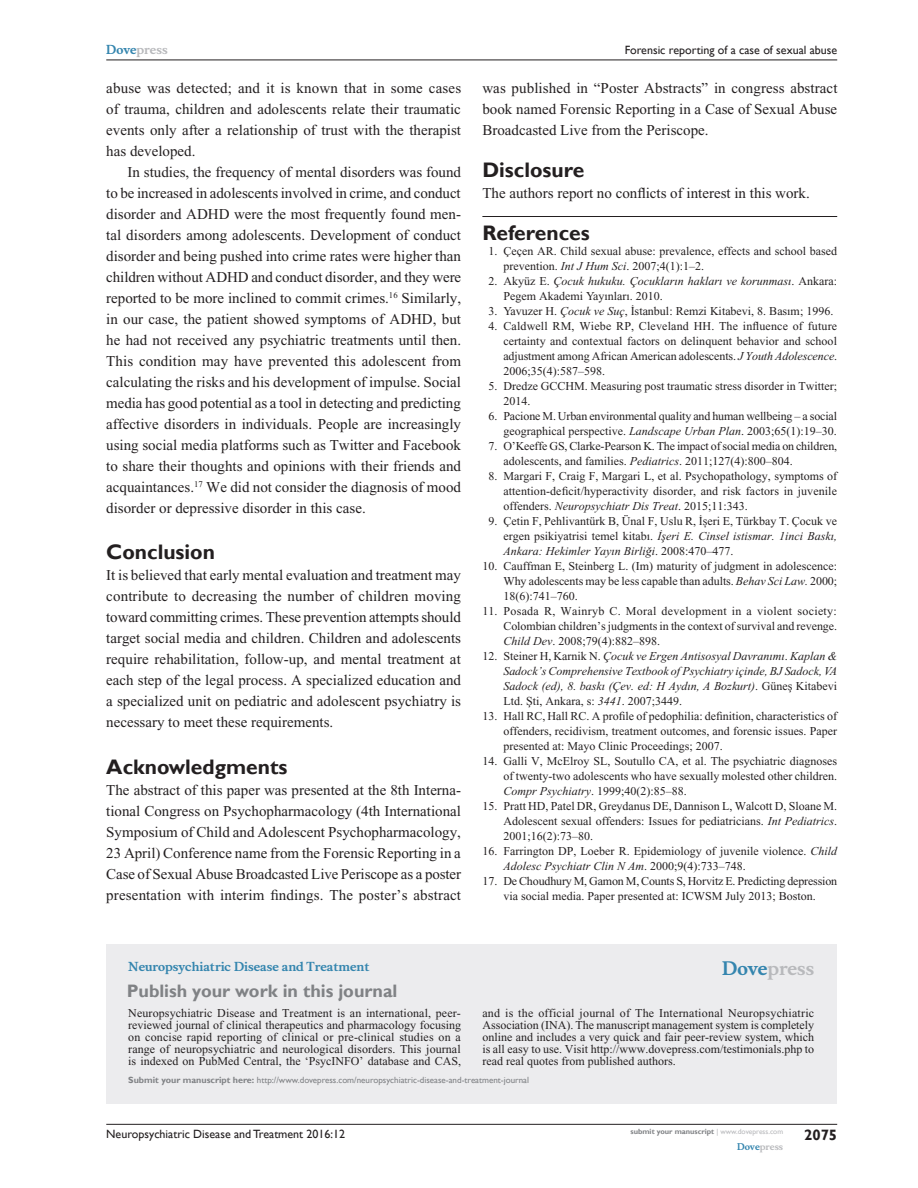
<style>
.page{position:relative;width:918px;height:1188px;background:#fff}
.page>*{position:absolute;margin:0;border:0;box-sizing:border-box;transform-origin:0 0}
.RefH{font:700 21px "Gill Sans";color:#231f20}
.PromBx-H1{font:700 18px "Gill Sans";color:#808285}
.PromBx-Brand{font:700 18px "Musee";color:#b8b9bc}
.Tx{font:15px/21px "Times New Roman";color:#231f20;text-align:justify}
.TxF{font:15px/21px "Times New Roman";color:#231f20;text-align:justify}
.RunFolio-R{font:700 15px "Gill Sans";color:#231f20}
.RefNL2{font:12px/15px "Times New Roman";color:#231f20;text-align:justify}
.PromBx-Tx{font:12px/12px "Times New Roman";color:#231f20;text-align:justify}
.RefNL2-2{font:italic 12px/15px "Times New Roman";color:#231f20;text-align:justify}
.RunF-R{font:12px "Gill Sans";color:#231f20}
.RunH-R{font:12px "Gill Sans";color:#231f20}
.PromBx-JrnlName{font:700 12px "Musee";color:#3485ae}
.RunH-Brand-R{font:700 12px "Musee";color:#b8b9bc}
.PromBx-SubmitMssWebA{font:9px "Gill Sans";color:#808285}
.RunF-Brand-R{font:700 9px "Musee";color:#b8b9bc}
.RunF-SubmityourMS-R{font:700 7.5px "Gill Sans";color:#808285}
.s1{color:#3485ae}
.s2{font-style:italic}
.s3{font-style:inherit}
.s4{font-style:normal}
.s5{font-weight:700}
.s6{font-weight:400;color:#b8b9bc}
</style>
<div class="page">
<div style="left:106px;top:944px;width:731px;height:159px;background:#ececee"></div>
<hr style="left:106px;top:1124px;width:731px;height:1px;background:#231f20">
<hr style="left:106px;top:60px;width:731px;height:1px;background:#231f20">
<hr style="left:482px;top:216px;width:355px;height:1px;background:#231f20">
<p class="RunH-Brand-R" style="left:106px;top:43px;width:63px"><span class="s1">Dove</span>press</p>
<p class="Tx" style="left:106px;top:77px;width:356px">abuse was detected; and it is known that in some cases of trauma, children and adolescents relate their traumatic events only after a relationship of trust with the therapist has developed.</p>
<p class="Tx" style="left:106px;top:161px;width:357px;text-indent:21px">In studies, the frequency of mental disorders was found to be increased in adolescents involved in crime, and conduct disorder and ADHD were the most frequently found men&shy;tal disorders among adolescents. Development of conduct disorder and being pushed into crime rates were higher than children without ADHD and conduct disorder, and they were reported to be more inclined to commit crimes.<sup>16</sup> Similarly, in our case, the patient showed symptoms of ADHD, but he had not received any psychiatric treatments until then.<br>This condition may have prevented this adolescent from calculating the risks and his development of impulse. Social media has good potential as a tool in detecting and predicting affective disorders in individuals. People are increasingly using social media platforms such as Twitter and Facebook to share their thoughts and opinions with their friends and acquaintances.<sup>17</sup> We did not consider the diagnosis of mood disorder or depressive disorder in this case.</p>
<h1 class="RefH" style="left:106px;top:539px;width:110px">Conclusion</h1>
<p class="TxF" style="left:106px;top:565px;width:356px">It is believed that early mental evaluation and treatment may contribute to decreasing the number of children moving toward committing crimes. These prevention attempts should target social media and children. Children and adolescents require rehabilitation, follow-up, and mental treatment at each step of the legal process. A specialized education and a specialized unit on pediatric and adolescent psychiatry is necessary to meet these requirements.</p>
<h1 class="RefH" style="left:106px;top:754px;width:183px">Acknowledgments</h1>
<p class="TxF" style="left:106px;top:779px;width:356px">The abstract of this paper was presented at the 8th Interna&shy;tional Congress on Psychopharmacology (4th International Symposium of Child and Adolescent Psychopharmacology, 23 April) Conference name from the Forensic Reporting in a Case of Sexual Abuse Broadcasted Live Periscope as a poster presentation with interim findings. The poster’s abstract</p>
<p class="RunH-R" style="left:625px;top:43px;width:214px">Forensic reporting of a case of sexual abuse</p>
<p class="TxF" style="left:482px;top:77px;width:357px">was published in “Poster Abstracts” in congress abstract book named Forensic Reporting in a Case of Sexual Abuse Broadcasted Live from the Periscope.</p>
<h1 class="RefH" style="left:482px;top:157px;width:103px">Disclosure</h1>
<p class="TxF" style="left:482px;top:182px;width:329px">The authors report no conflicts of interest in this work.</p>
<p class="RefH" style="left:482px;top:220px;width:109px">References</p>
<p class="RefNL2" style="left:503px;top:243px;width:335px;text-indent:-15px">1. Çeçen AR. Child sexual abuse: prevalence, effects and school based prevention. <span class="s2">Int J Hum Sci</span>. 2007;4(1):1–2.</p>
<p class="RefNL2" style="left:503px;top:273px;width:335px;text-indent:-15px">2. Akyüz E. <span class="s2">Çocuk hukuku. Çocukların hakları ve korunması</span>. Ankara:<br>Pegem Akademi Yayınları. 2010.</p>
<p class="RefNL2" style="left:488px;top:303px;width:346px">3. Yavuzer H. <span class="s2">Çocuk ve Suç</span>, <span class="s3">İ</span>stanbul: Remzi Kitabevi, 8. Basım; 1996.</p>
<p class="RefNL2" style="left:503px;top:318px;width:335px;text-indent:-15px">4. Caldwell RM, Wiebe RP, Cleveland HH. The influence of future certainty and contextual factors on delinquent behavior and school adjustment among African American adolescents. <span class="s2">J Youth Adolescence</span>.<br>2006;35(4):587–598.</p>
<p class="RefNL2" style="left:503px;top:378px;width:335px;text-indent:-15px">5. Dredze GCCHM. Measuring post traumatic stress disorder in Twitter;<br>2014.</p>
<p class="RefNL2" style="left:488px;top:408px;width:350px;text-align:right">6. Pacione M. Urban environmental quality and human wellbeing – a social geographical perspective. <span class="s2">Landscape Urban Plan</span>. 2003;65(1):19–30.</p>
<p class="RefNL2" style="left:503px;top:438px;width:335px;text-indent:-15px">7. O’Keeffe GS, Clarke-Pearson K. The impact of social media on children, adolescents, and families. <span class="s2">Pediatrics</span>. 2011;127(4):800–804.</p>
<p class="RefNL2" style="left:503px;top:468px;width:335px;text-indent:-15px">8. Margari F, Craig F, Margari L, et al. Psychopathology, symptoms of attention-deficit/hyperactivity disorder, and risk factors in juvenile offenders. <span class="s2">Neuropsychiatr Dis Treat</span>. 2015;11:343.</p>
<p class="RefNL2" style="left:503px;top:513px;width:335px;text-indent:-15px">9. Çetin F, Pehlivantürk B, Ünal F, Uslu R, <span class="s3">İș</span>eri E, Türkbay T. Çocuk ve ergen psikiyatrisi temel kitabı. <span class="s2">İş</span><span class="s2">eri E. Cinsel istismar. 1inci Baskı, Ankara: Hekimler Yayın Birli</span><span class="s2">ğ</span><span class="s2">i</span>. 2008:470–477.</p>
<p class="RefNL2" style="left:503px;top:558px;width:335px;text-indent:-21px">10. Cauffman E, Steinberg L. (Im) maturity of judgment in adolescence:<br>Why adolescents may be less capable than adults. <span class="s2">Behav Sci Law.</span> 2000; 18(6):741–760.</p>
<p class="RefNL2" style="left:503px;top:603px;width:335px;text-indent:-21px">11. Posada R, Wainryb C. Moral development in a violent society:<br>Colombian children’s judgments in the context of survival and revenge.<br><span class="s2">Child Dev</span>. 2008;79(4):882–898.</p>
<p class="RefNL2-2" style="left:503px;top:648px;width:335px;text-indent:-21px"><span class="s4">12. Steiner H, Karnik N.</span> Çocuk ve Ergen Antisosyal Davranımı<span class="s4">.</span> Kaplan &amp; Sadock’s Comprehensive Textbook of Psychiatry içinde, BJ Sadock, VA Sadock (ed), 8. baskı (Çev. ed: H Aydın, A Bozkurt)<span class="s4">. Güne</span><span class="s4">ş</span> <span class="s4">Kitabevi Ltd.</span> <span class="s4">Ş</span><span class="s4">ti, Ankara, s:</span> 3441<span class="s4">. 2007;3449.</span></p>
<p class="RefNL2" style="left:503px;top:708px;width:335px;text-indent:-21px">13. Hall RC, Hall RC. A profile of pedophilia: definition, characteristics of offenders, recidivism, treatment outcomes, and forensic issues. Paper presented at: Mayo Clinic Proceedings; 2007.</p>
<p class="RefNL2" style="left:503px;top:753px;width:335px;text-indent:-21px">14. Galli V, McElroy SL, Soutullo CA, et al. The psychiatric diagnoses of twenty-two adolescents who have sexually molested other children.<br><span class="s2">Compr Psychiatry</span>. 1999;40(2):85–88.</p>
<p class="RefNL2" style="left:503px;top:798px;width:335px;text-indent:-21px">15. Pratt HD, Patel DR, Greydanus DE, Dannison L, Walcott D, Sloane M.<br>Adolescent sexual offenders: Issues for pediatricians. <span class="s2">Int Pediatrics</span>.<br>2001;16(2):73–80.</p>
<p class="RefNL2" style="left:503px;top:843px;width:335px;text-indent:-21px">16. Farrington DP, Loeber R. Epidemiology of juvenile violence. <span class="s2">Child<br>Adolesc Psychiatr Clin N Am</span>. 2000;9(4):733–748.</p>
<p class="RefNL2" style="left:482px;top:873px;width:356px;text-align:center">17. De Choudhury M, Gamon M, Counts S, Horvitz E. Predicting depression via social media. Paper presented at: ICWSM July 2013; Boston.</p>
<p class="PromBx-JrnlName" style="left:128px;top:959px;width:243px">Neuropsychiatric Disease and Treatment</p>
<p class="PromBx-H1" style="left:127px;top:980px;width:272px">Publish your work in this journal</p>
<p class="PromBx-Brand" style="left:722px;top:958px;width:94px"><span class="s1">Dove</span>press</p>
<p class="PromBx-Tx" style="left:128px;top:1007px;width:334px">Neuropsychiatric Disease and Treatment is an international, peer&shy;reviewed journal of clinical therapeutics and pharmacology focusing on concise rapid reporting of clinical or pre-clinical studies on a range of neuropsychiatric and neurological disorders. This journal is indexed on PubMed Central, the ‘PsycINFO’ database and CAS,</p>
<p class="PromBx-Tx" style="left:482px;top:1007px;width:333px">and is the official journal of The International Neuropsychiatric Association (INA). The manuscript management system is completely online and includes a very quick and fair peer-review system, which is all easy to use. Visit http://www.dovepress.com/testimonials.php to read real quotes from published authors.</p>
<p class="PromBx-SubmitMssWebA" style="left:128px;top:1075px;width:402px"><span class="s5">Submit your manuscript here:</span> http://www.dovepress.com/neuropsychiatric-disease-and-treatment-journal</p>
<p class="RunF-R" style="left:106px;top:1127px;width:241px">Neuropsychiatric Disease and Treatment 2016:12</p>
<p class="RunF-SubmityourMS-R" style="left:631px;top:1127px;width:154px">submit your manuscript <span class="s6">| www.dovepress.com</span></p>
<p class="RunF-Brand-R" style="left:737px;top:1141px;width:48px"><span class="s1">Dove</span>press</p>
<p class="RunFolio-R" style="left:804px;top:1126px;width:35px">2075</p>
</div>
